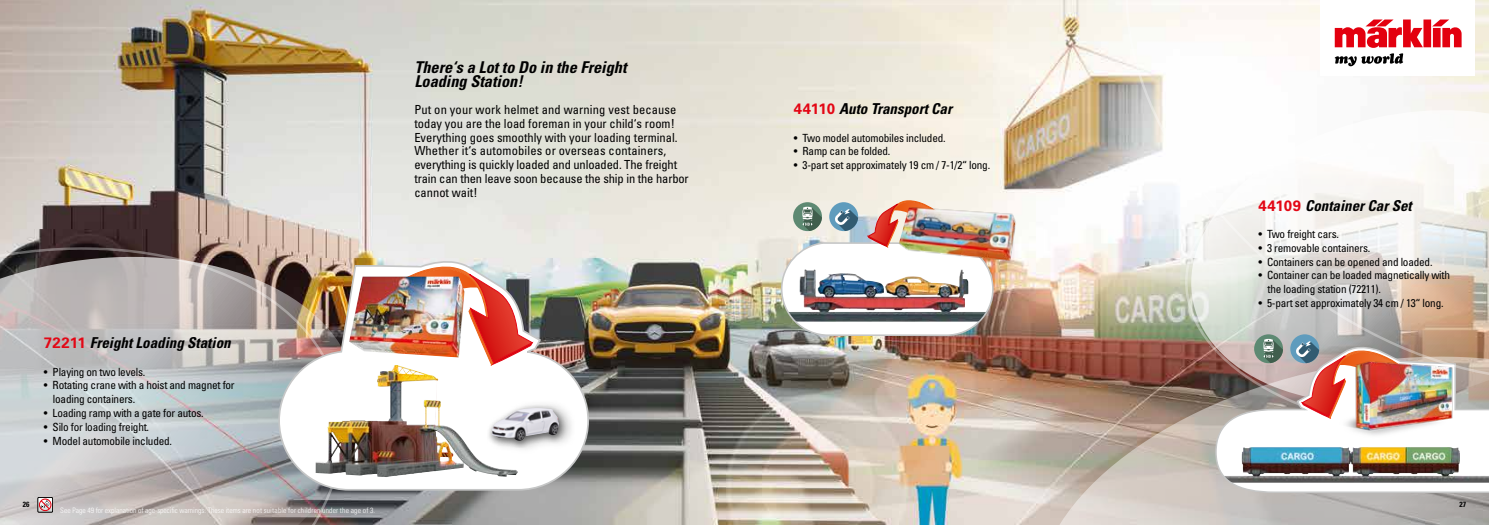
<style>
.page{position:relative;width:1489px;height:525px;background:#fff}
.page>*{position:absolute;margin:0;border:0;box-sizing:border-box;transform-origin:0 0}
.t1{font:italic 700 condensed 16.25px/13.8px "Univers";color:#000}
.t2{font:italic 700 condensed 15px "Univers";color:#000}
.t3{font:condensed 12.5px/13.8px "Univers";color:#000}
.t4{font:condensed 11.25px/13.8px "Univers";letter-spacing:-.02em;color:#000}
.t5{font:300 condensed 7.5px "Univers";color:#fff}
.t6{font:700 condensed 7.5px "Univers";color:#000}
.s1{font-family:"Univers LT Std";font-style:normal;font-stretch:normal;color:#e30715}
</style>
<div class="page">
<img style="left:0;top:0;width:1083px;height:524px">
<svg style="left:0;top:216px;width:378px;height:308px;background:#b4b0af"></svg>
<img style="left:277px;top:259px;width:313px;height:232px">
<svg style="left:381px;top:266px;width:151px;height:99px"></svg>
<img style="left:315px;top:365px;width:203px;height:112px">
<div style="left:487px;top:399px;width:90px;height:55px;background:#000;opacity:.4"></div>
<div style="left:486px;top:405px;width:80px;height:42px;background:#000;opacity:.47"></div>
<img style="left:492px;top:408px;width:67px;height:32px">
<img style="left:349px;top:276px;width:115px;height:81px">
<svg style="left:1018px;top:331px;width:470px;height:193px;background:#bdada3"></svg>
<img style="left:1214px;top:406px;width:274px;height:87px">
<svg style="left:1295px;top:406px;width:39px;height:12px"></svg>
<img style="left:1334px;top:406px;width:120px;height:41px">
<img style="left:780px;top:200px;width:214px;height:136px">
<img style="left:1083px;top:0;width:405px;height:406px">
<img style="left:896px;top:193px;width:122px;height:75px">
<svg style="left:38px;top:497px;width:15px;height:15px"></svg>
<div style="left:1320px;top:0;width:154px;height:76px;background:#fff"></div>
<svg style="left:1334px;top:20px;width:127px;height:46px"></svg>
<h2 class="t2" style="left:44px;top:333px;width:188px"><span class="s1">72211</span> Freight Loading Station</h2>
<p class="t4" style="left:44px;top:364px;width:103px">• Playing on two levels.</p>
<p class="t4" style="left:53px;top:378px;width:183px;text-indent:-9px">• Rotating crane with a hoist and magnet for loading containers.</p>
<p class="t4" style="left:44px;top:405px;width:161px">• Loading ramp with a gate for autos.</p>
<p class="t4" style="left:44px;top:419px;width:107px">• Silo for loading freight.</p>
<p class="t4" style="left:44px;top:433px;width:130px">• Model automobile included.</p>
<h1 class="t1" style="left:414px;top:60px;width:214px">There‘s a Lot to Do in the Freight<br>Loading Station!</h1>
<p class="t3" style="left:414px;top:102px;width:276px">Put on your work helmet and warning vest because today you are the load foreman in your child‘s room!<br>Everything goes smoothly with your loading terminal.<br>Whether it‘s automobiles or overseas containers, everything is quickly loaded and unloaded. The freight train can then leave soon because the ship in the harbor cannot wait!</p>
<h2 class="t2" style="left:793px;top:100px;width:160px"><span class="s1">44110</span> Auto Transport Car</h2>
<p class="t4" style="left:793px;top:130px;width:153px">• Two model automobiles included.</p>
<p class="t4" style="left:793px;top:144px;width:98px">• Ramp can be folded.</p>
<p class="t4" style="left:793px;top:158px;width:198px">• 3-part set approximately 19 cm / 7-1/2“ long.</p>
<h2 class="t2" style="left:1258px;top:196px;width:155px"><span class="s1">44109</span> Container Car Set</h2>
<p class="t4" style="left:1258px;top:227px;width:82px">• Two freight cars.</p>
<p class="t4" style="left:1258px;top:240px;width:113px">• 3 removable containers.</p>
<p class="t4" style="left:1258px;top:254px;width:175px">• Containers can be opened and loaded.</p>
<p class="t4" style="left:1267px;top:268px;width:184px;text-indent:-9px">• Container can be loaded magnetically with the loading station (72211).</p>
<p class="t4" style="left:1258px;top:295px;width:187px">• 5-part set approximately 34 cm / 13“ long.</p>
<p class="t6" style="left:23px;top:499px;width:8px">26</p>
<p class="t6" style="left:1459px;top:499px;width:8px">27</p>
<p class="t5" style="left:60px;top:506px;width:316px">See Page 49 for explanation of age-specific warnings. These items are not suitable for children under the age of 3.</p>
</div>
